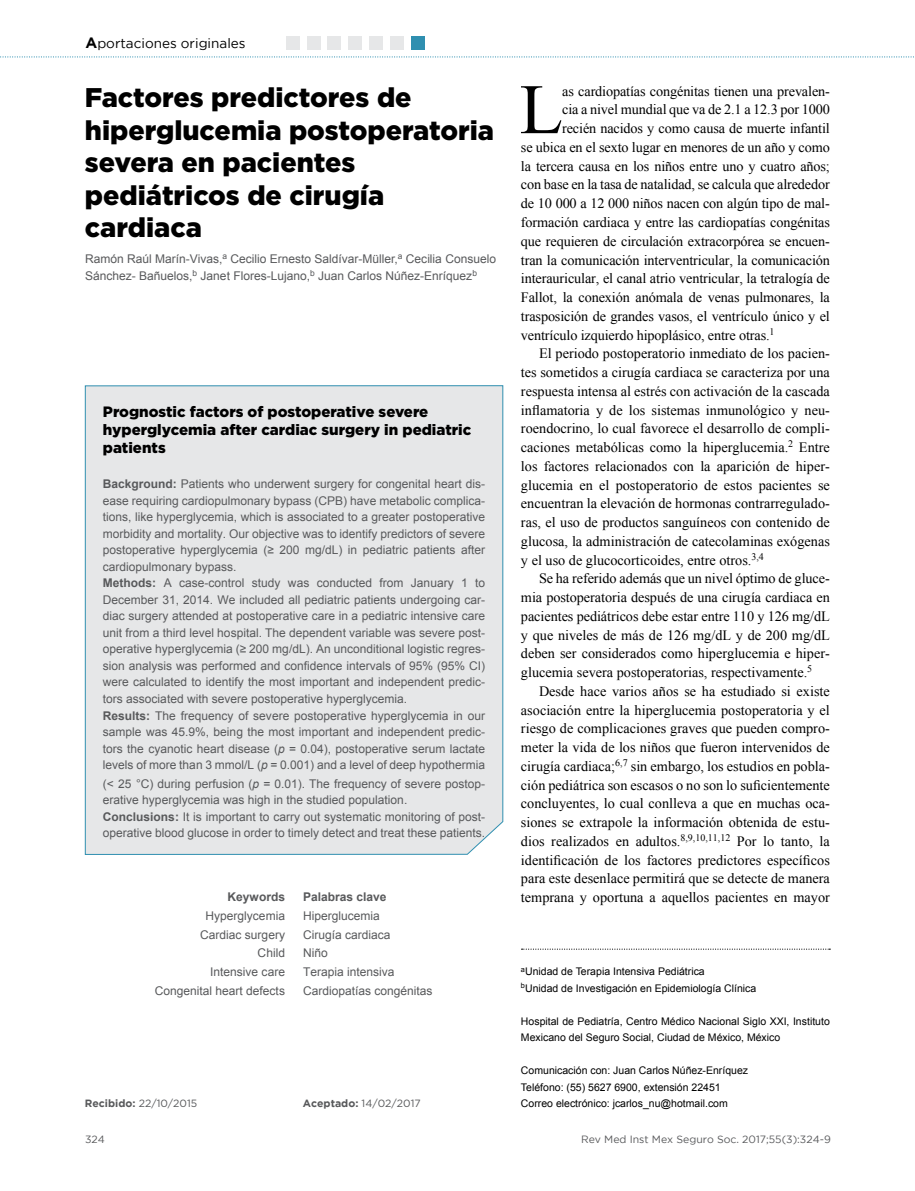
<style>
.page{position:relative;width:915px;height:1191px;background:#fff}
.page>*{position:absolute;margin:0;border:0;box-sizing:border-box;transform-origin:0 0}
.t1{font:70.95px "Times New Roman";color:#000}
.t2{font:900 27px/32.4px "Gotham";color:#000}
.t3{font:900 15px/18px "Gotham";color:#000}
.t4{font:14.25px "Times New Roman";color:#000}
.t5{font:13.5px "Gotham";color:#000}
.t6{font:12px/16.5px "Arial";color:#58595b}
.t7{font:700 12px "Arial";color:#58595b}
.t8{font:10.5px/16.5px "Arial";color:#000}
.t9{font:10.5px "Gotham";color:#58595b}
.t10{font:10.5px "Gotham";color:#58595b}
.s1{font-weight:700;font-size:15px}
.s2{font-weight:700}
.s3{font-style:italic}
</style>
<div class="page">
<div style="left:84px;top:385px;width:419px;height:470px;background:#e6e7e8"></div>
<svg style="left:0;top:56px;width:914px;height:1px"></svg>
<div style="left:286px;top:36px;width:13px;height:14px;background:#e6e7e8"></div>
<div style="left:327px;top:36px;width:14px;height:14px;background:#e6e7e8"></div>
<div style="left:348px;top:36px;width:14px;height:14px;background:#e6e7e8"></div>
<div style="left:369px;top:36px;width:14px;height:14px;background:#e6e7e8"></div>
<div style="left:306px;top:36px;width:14px;height:14px;background:#e6e7e8"></div>
<div style="left:390px;top:36px;width:13px;height:14px;background:#e6e7e8"></div>
<div style="left:411px;top:36px;width:13px;height:14px;background:#2f8fb0"></div>
<svg style="left:521px;top:948px;width:309px;height:1px"></svg>
<p class="t5" style="left:85px;top:36px;width:161px"><span class="s1">A</span>portaciones originales</p>
<h2 class="t2" style="left:85px;top:81px;width:410px">Factores predictores de hiperglucemia postoperatoria severa en pacientes pediátricos de cirugía cardiaca</h2>
<p class="t6" style="left:85px;top:251px;width:412px">Ramón Raúl Marín-Vivas,<sup>a</sup> Cecilio Ernesto Saldívar-Müller,<sup>a</sup> Cecilia Consuelo<br>Sánchez- Bañuelos,<sup>b</sup> Janet Flores-Lujano,<sup>b</sup> Juan Carlos Núñez-Enríquez<sup>b</sup></p>
<p class="t3" style="left:103px;top:402px;width:370px">Prognostic factors of postoperative severe hyperglycemia after cardiac surgery in pediatric patients</p>
<p class="t6" style="left:103px;top:476px;width:383px"><span class="s2">Background:</span> Patients who underwent surgery for congenital heart dis&shy;ease requiring cardiopulmonary bypass (CPB) have metabolic complica&shy;tions, like hyperglycemia, which is associated to a greater postoperative morbidity and mortality. Our objective was to identify predictors of severe postoperative hyperglycemia (≥ 200 mg/dL) in pediatric patients after cardiopulmonary bypass.<br><span class="s2">Methods:</span> A case-control study was conducted from January 1 to December 31, 2014. We included all pediatric patients undergoing car&shy;diac surgery attended at postoperative care in a pediatric intensive care unit from a third level hospital. The dependent variable was severe post&shy;operative hyperglycemia (≥ 200 mg/dL). An unconditional logistic regres&shy;sion analysis was performed and confidence intervals of 95% (95% CI) were calculated to identify the most important and independent predic&shy;tors associated with severe postoperative hyperglycemia.<br><span class="s2">Results:</span> The frequency of severe postoperative hyperglycemia in our sample was 45.9%, being the most important and independent predic&shy;tors the cyanotic heart disease (<span class="s3">p</span> = 0.04), postoperative serum lactate levels of more than 3 mmol/L (<span class="s3">p</span> = 0.001) and a level of deep hypothermia</p>
<p class="t6" style="left:103px;top:775px;width:383px">(&lt; 25 °C) during perfusion (<span class="s3">p</span> = 0.01). The frequency of severe postop&shy;erative hyperglycemia was high in the studied population.<br><span class="s2">Conclusions:</span> It is important to carry out systematic monitoring of post&shy;operative blood glucose in order to timely detect and treat these patients.</p>
<p class="t7" style="left:227px;top:889px;width:59px">Keywords</p>
<p class="t6" style="left:155px;top:906px;width:132px;line-height:18.8px;text-align:right">Hyperglycemia<br>Cardiac surgery<br>Child<br>Intensive care<br>Congenital heart defects</p>
<p class="t7" style="left:303px;top:888px;width:85px">Palabras clave</p>
<p class="t6" style="left:303px;top:906px;width:131px;line-height:18.8px">Hiperglucemia<br>Cirugía cardiaca<br>Niño<br>Terapia intensiva<br>Cardiopatías congénitas</p>
<p class="t10" style="left:85px;top:1096px;width:114px"><span class="s2">Recibido:</span> 22/10/2015</p>
<p class="t10" style="left:303px;top:1096px;width:119px"><span class="s2">Aceptado:</span> 14/02/2017</p>
<p class="t9" style="left:85px;top:1133px;width:21px">324</p>
<h1 class="t1" style="left:519px;top:62px;width:45px">L</h1>
<p class="t4" style="left:562px;top:81px;width:269px">as cardiopatías congénitas tienen una prevalen-</p>
<p class="t4" style="left:562px;top:100px;width:269px">cia a nivel mundial que va de 2.1 a 12.3 por 1000</p>
<p class="t4" style="left:562px;top:119px;width:269px">recién nacidos y como causa de muerte infantil</p>
<p class="t4" style="left:521px;top:138px;width:310px">se ubica en el sexto lugar en menores de un año y como</p>
<p class="t4" style="left:521px;top:156px;width:310px">la tercera causa en los niños entre uno y cuatro años;</p>
<p class="t4" style="left:521px;top:175px;width:310px">con base en la tasa de natalidad, se calcula que alrededor</p>
<p class="t4" style="left:521px;top:194px;width:310px">de 10 000 a 12 000 niños nacen con algún tipo de mal-</p>
<p class="t4" style="left:521px;top:213px;width:310px">formación cardiaca y entre las cardiopatías congénitas</p>
<p class="t4" style="left:521px;top:231px;width:310px">que requieren de circulación extracorpórea se encuen-</p>
<p class="t4" style="left:521px;top:250px;width:310px">tran la comunicación interventricular, la comunicación</p>
<p class="t4" style="left:521px;top:269px;width:310px">interauricular, el canal atrio ventricular, la tetralogía de</p>
<p class="t4" style="left:521px;top:288px;width:310px">Fallot, la conexión anómala de venas pulmonares, la</p>
<p class="t4" style="left:521px;top:306px;width:310px">trasposición de grandes vasos, el ventrículo único y el</p>
<p class="t4" style="left:521px;top:325px;width:255px">ventrículo izquierdo hipoplásico, entre otras.<sup>1</sup></p>
<p class="t4" style="left:539px;top:344px;width:292px">El periodo postoperatorio inmediato de los pacien-</p>
<p class="t4" style="left:521px;top:363px;width:310px">tes sometidos a cirugía cardiaca se caracteriza por una</p>
<p class="t4" style="left:521px;top:381px;width:310px">respuesta intensa al estrés con activación de la cascada</p>
<p class="t4" style="left:521px;top:400px;width:310px">inflamatoria y de los sistemas inmunológico y neu-</p>
<p class="t4" style="left:521px;top:419px;width:310px">roendocrino, lo cual favorece el desarrollo de compli-</p>
<p class="t4" style="left:521px;top:438px;width:310px">caciones metabólicas como la hiperglucemia.<sup>2</sup> Entre</p>
<p class="t4" style="left:521px;top:456px;width:310px">los factores relacionados con la aparición de hiper-</p>
<p class="t4" style="left:521px;top:475px;width:310px">glucemia en el postoperatorio de estos pacientes se</p>
<p class="t4" style="left:521px;top:494px;width:310px">encuentran la elevación de hormonas contrarregulado-</p>
<p class="t4" style="left:521px;top:513px;width:310px">ras, el uso de productos sanguíneos con contenido de</p>
<p class="t4" style="left:521px;top:531px;width:310px">glucosa, la administración de catecolaminas exógenas</p>
<p class="t4" style="left:521px;top:550px;width:244px">y el uso de glucocorticoides, entre otros.<sup>3,4</sup></p>
<p class="t4" style="left:539px;top:569px;width:292px">Se ha referido además que un nivel óptimo de gluce-</p>
<p class="t4" style="left:521px;top:588px;width:310px">mia postoperatoria después de una cirugía cardiaca en</p>
<p class="t4" style="left:521px;top:606px;width:310px">pacientes pediátricos debe estar entre 110 y 126 mg/dL</p>
<p class="t4" style="left:521px;top:625px;width:310px">y que niveles de más de 126 mg/dL y de 200 mg/dL</p>
<p class="t4" style="left:521px;top:644px;width:310px">deben ser considerados como hiperglucemia e hiper-</p>
<p class="t4" style="left:521px;top:663px;width:293px">glucemia severa postoperatorias, respectivamente.<sup>5</sup></p>
<p class="t4" style="left:539px;top:681px;width:292px">Desde hace varios años se ha estudiado si existe</p>
<p class="t4" style="left:521px;top:700px;width:310px">asociación entre la hiperglucemia postoperatoria y el</p>
<p class="t4" style="left:521px;top:719px;width:310px">riesgo de complicaciones graves que pueden compro-</p>
<p class="t4" style="left:521px;top:738px;width:310px">meter la vida de los niños que fueron intervenidos de</p>
<p class="t4" style="left:521px;top:756px;width:310px">cirugía cardiaca;<sup>6,7</sup> sin embargo, los estudios en pobla-</p>
<p class="t4" style="left:521px;top:775px;width:310px">ción pediátrica son escasos o no son lo suficientemente</p>
<p class="t4" style="left:521px;top:794px;width:310px">concluyentes, lo cual conlleva a que en muchas oca-</p>
<p class="t4" style="left:521px;top:813px;width:310px">siones se extrapole la información obtenida de estu-</p>
<p class="t4" style="left:521px;top:831px;width:310px">dios realizados en adultos.<sup>8,9,10,11,12</sup> Por lo tanto, la</p>
<p class="t4" style="left:521px;top:850px;width:310px">identificación de los factores predictores específicos</p>
<p class="t4" style="left:521px;top:869px;width:310px">para este desenlace permitirá que se detecte de manera</p>
<p class="t4" style="left:521px;top:888px;width:310px">temprana y oportuna a aquellos pacientes en mayor</p>
<p class="t8" style="left:521px;top:963px;width:237px"><sup>a</sup>Unidad de Terapia Intensiva Pediátrica<br><sup>b</sup>Unidad de Investigación en Epidemiología Clínica</p>
<p class="t8" style="left:521px;top:1012px;width:310px">Hospital de Pediatría, Centro Médico Nacional Siglo XXI, Instituto<br>Mexicano del Seguro Social, Ciudad de México, México</p>
<p class="t8" style="left:521px;top:1062px;width:228px">Comunicación con: Juan Carlos Núñez-Enríquez<br>Teléfono: (55) 5627 6900, extensión 22451<br>Correo electrónico: jcarlos_nu@hotmail.com</p>
<p class="t9" style="left:581px;top:1133px;width:251px">Rev Med Inst Mex Seguro Soc. 2017;55(3):324-9</p>
</div>
